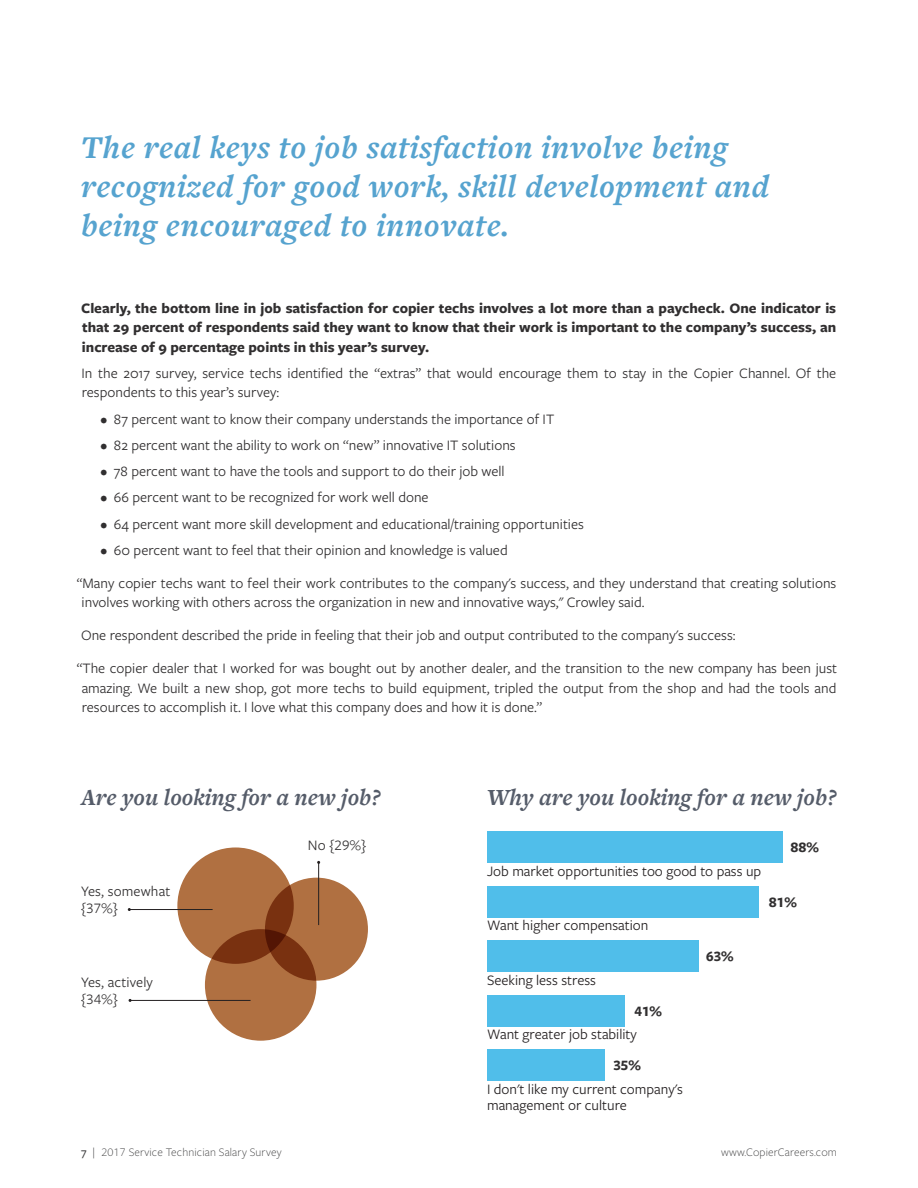
<style>
.page{position:relative;width:918px;height:1188px;background:#fff}
.page>*{position:absolute;margin:0;border:0;box-sizing:border-box;transform-origin:0 0}
.t1{font:italic 700 33px/39px "Freight Text Pro";letter-spacing:.02em;color:#56a3cf}
.t2{font:italic 700 24px "Freight Text Pro";color:#555c69}
.t3{font:15px/19.5px "Freight Sans Pro";color:#312f30}
.t4{font:700 15px/19.5px "Freight Sans Pro";color:#312f30;text-align:justify}
.t5{font:15px/16.5px "Freight Sans Pro";color:#231f20}
.t6{font:300 12px "Freight Sans Pro";letter-spacing:.01em;color:#3e3e3f}
.s1{font-weight:500}
</style>
<div class="page">
<div style="left:177px;top:847px;width:117px;height:117px;background:#b07041;border-radius:58px"></div>
<svg style="left:265px;top:878px;width:103px;height:103px;background:#a8673b"></svg>
<svg style="left:205px;top:929px;width:111px;height:112px;background:#9f5d33"></svg>
<hr style="left:129px;top:909px;width:84px;height:1px;background:#231f20">
<hr style="left:130px;top:1000px;width:121px;height:1px;background:#231f20">
<div style="left:487px;top:831px;width:295px;height:32px;background:#50beea"></div>
<div style="left:487px;top:886px;width:272px;height:32px;background:#50beea"></div>
<div style="left:487px;top:940px;width:211px;height:32px;background:#50beea"></div>
<div style="left:487px;top:995px;width:138px;height:32px;background:#50beea"></div>
<div style="left:487px;top:1049px;width:117px;height:32px;background:#50beea"></div>
<hr style="left:318px;top:862px;width:1px;height:63px;background:#231f20">
<h1 class="t1" style="left:81px;top:127px;width:690px">The real keys to job satisfaction involve being recognized for good work, skill development and being encouraged to innovate.</h1>
<p class="t4" style="left:81px;top:297px;width:757px">Clearly, the bottom line in job satisfaction for copier techs involves a lot more than a paycheck. One indicator is that 29 percent of respondents said they want to know that their work is important to the company’s success, an increase of 9 percentage points in this year’s survey.</p>
<p class="t3" style="left:82px;top:363px;width:756px">In the 2017 survey, service techs identified the “extras” that would encourage them to stay in the Copier Channel. Of the respondents to this year’s survey:</p>
<p class="t3" style="left:100px;top:408px;width:455px">• 87 percent want to know their company understands the importance of IT</p>
<p class="t3" style="left:100px;top:435px;width:417px">• 82 percent want the ability to work on “new” innovative IT solutions</p>
<p class="t3" style="left:100px;top:461px;width:406px">• 78 percent want to have the tools and support to do their job well</p>
<p class="t3" style="left:100px;top:487px;width:330px">• 66 percent want to be recognized for work well done</p>
<p class="t3" style="left:100px;top:513px;width:485px">• 64 percent want more skill development and educational/training opportunities</p>
<p class="t3" style="left:100px;top:540px;width:409px">• 60 percent want to feel that their opinion and knowledge is valued</p>
<p class="t3" style="left:82px;top:573px;width:756px;text-indent:-5px">“Many copier techs want to feel their work contributes to the company's success, and they understand that creating solutions involves working with others across the organization in new and innovative ways," Crowley said.</p>
<p class="t3" style="left:81px;top:625px;width:656px">One respondent described the pride in feeling that their job and output contributed to the company's success:</p>
<p class="t3" style="left:82px;top:658px;width:757px;text-align:justify;text-indent:-5px">“The copier dealer that I worked for was bought out by another dealer, and the transition to the new company has been just amazing. We built a new shop, got more techs to build equipment, tripled the output from the shop and had the tools and resources to accomplish it. I love what this company does and how it is done.”</p>
<h2 class="t2" style="left:81px;top:781px;width:301px">Are you looking for a new job?</h2>
<h2 class="t2" style="left:487px;top:781px;width:351px">Why are you looking for a new job?</h2>
<p class="t3" style="left:81px;top:883px;width:91px;line-height:16.5px">Yes, somewhat {37%}</p>
<p class="t3" style="left:81px;top:974px;width:73px;line-height:16.5px">Yes, actively {34%}</p>
<p class="t3" style="left:308px;top:835px;width:60px">No {29%}</p>
<p class="t5" style="left:487px;top:862px;width:276px">Job market opportunities too good to pass up</p>
<p class="t5" style="left:487px;top:917px;width:163px">Want higher compensation</p>
<p class="t5" style="left:487px;top:971px;width:111px">Seeking less stress</p>
<p class="t4" style="left:635px;top:1000px;width:29px">41%</p>
<p class="t5" style="left:487px;top:1026px;width:151px">Want greater job stability</p>
<p class="t4" style="left:613px;top:1055px;width:29px">35%</p>
<p class="t5" style="left:487px;top:1080px;width:197px">I don't like my current company's management or culture</p>
<p class="t4" style="left:706px;top:946px;width:29px">63%</p>
<p class="t4" style="left:791px;top:837px;width:30px">88%</p>
<p class="t4" style="left:769px;top:891px;width:30px">81%</p>
<p class="t6" style="left:81px;top:1144px;width:202px"><span class="s1">7</span> | 2017 Service Technician Salary Survey</p>
<p class="t6" style="left:721px;top:1144px;width:117px">www.CopierCareers.com</p>
</div>
